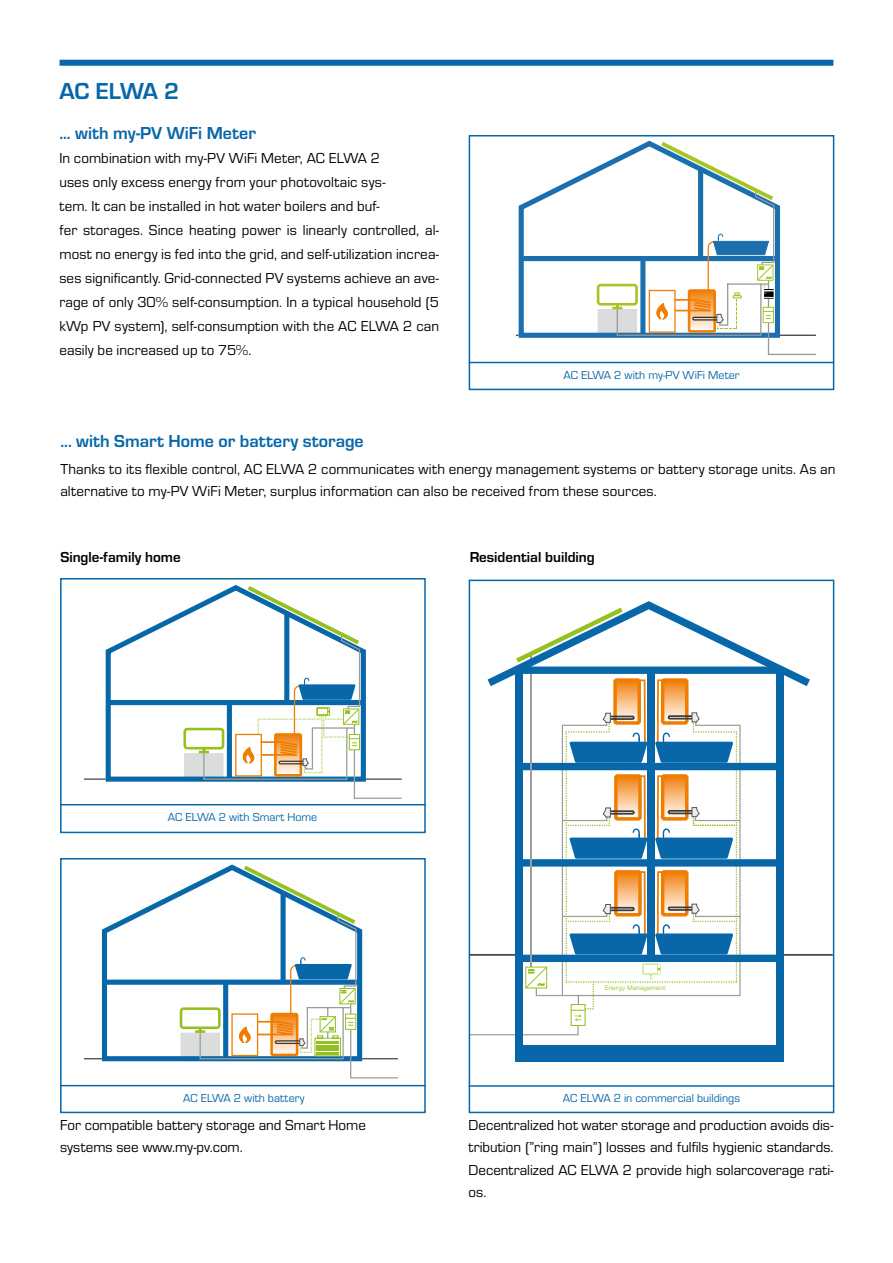
<style>
.page{position:relative;width:893px;height:1263px;background:#fff}
.page>*{position:absolute;margin:0;border:0;box-sizing:border-box;transform-origin:0 0}
.t1{font:700 24px "Eurostile";letter-spacing:-.025em;color:#0867a9}
.t2{font:700 18px "Eurostile";color:#0867a9}
.t3{font:15px/24px "Eurostile";letter-spacing:.005em;color:#000}
.t4{font:700 15px "Eurostile";color:#000}
.t5{font:12px "Eurostile";color:#0867a9}
.t6{font:6.15px "Square 721 BT";color:#95c11f}
</style>
<div class="page">
<svg style="left:516px;top:168px;width:79px;height:170px"></svg>
<div style="left:521px;top:256px;width:256px;height:5px;background:#1c6fae"></div>
<svg style="left:595px;top:140px;width:221px;height:215px"></svg>
<div style="left:777px;top:668px;width:7px;height:377px;background:#0867a9"></div>
<div style="left:515px;top:1045px;width:269px;height:17px;background:#0867a9"></div>
<div style="left:515px;top:669px;width:7px;height:376px;background:#0867a9"></div>
<hr style="left:784px;top:954px;width:49px;height:2px;background:#4a4a49">
<svg style="left:472px;top:601px;width:338px;height:435px"></svg>
<svg style="left:85px;top:1058px;width:14px;height:1px"></svg>
<svg style="left:99px;top:891px;width:79px;height:171px"></svg>
<div style="left:104px;top:980px;width:256px;height:5px;background:#0867a9"></div>
<svg style="left:178px;top:864px;width:220px;height:215px"></svg>
<hr style="left:85px;top:778px;width:21px;height:2px;background:#4a4a49">
<svg style="left:103px;top:612px;width:79px;height:170px"></svg>
<div style="left:108px;top:700px;width:255px;height:5px;background:#0867a9"></div>
<svg style="left:182px;top:585px;width:220px;height:214px"></svg>
<div style="left:469px;top:135px;width:365px;height:255px;border:2px solid #0867a9"></div>
<hr style="left:469px;top:362px;width:365px;height:1px;background:#0867a9">
<div style="left:60px;top:578px;width:366px;height:255px;border:2px solid #0867a9"></div>
<hr style="left:60px;top:804px;width:366px;height:1px;background:#0867a9">
<div style="left:60px;top:858px;width:366px;height:255px;border:2px solid #0867a9"></div>
<hr style="left:60px;top:1085px;width:366px;height:1px;background:#0867a9">
<div style="left:469px;top:580px;width:365px;height:533px;border:2px solid #0867a9"></div>
<hr style="left:469px;top:1085px;width:365px;height:2px;background:#0867a9">
<div style="left:60px;top:60px;width:773px;height:6px;background:#0867a9"></div>
<h1 class="t1" style="left:60px;top:74px;width:121px">AC ELWA 2</h1>
<p class="t2" style="left:59px;top:120px;width:198px">... with my-PV WiFi Meter</p>
<p class="t3" style="left:59px;top:145px;width:381px">In combination with my-PV WiFi Meter, AC ELWA 2<br>uses only excess energy from your photovoltaic sys-<br>tem. It can be installed in hot water boilers and buf-<br>fer storages. Since heating power is linearly controlled, al&shy;most no energy is fed into the grid, and self-utilization increa&shy;ses significantly. Grid-connected PV systems achieve an ave&shy;rage of only 30% self-consumption. In a typical household (5 kWp PV system), self-consumption with the AC ELWA 2 can easily be increased up to 75%.</p>
<p class="t5" style="left:563px;top:367px;width:178px">AC ELWA 2 with my-PV WiFi Meter</p>
<p class="t2" style="left:60px;top:428px;width:305px">... with Smart Home or battery storage</p>
<p class="t3" style="left:60px;top:457px;width:777px;line-height:22.5px">Thanks to its flexible control, AC ELWA 2 communicates with energy management systems or battery storage units. As an alternative to my-PV WiFi Meter, surplus information can also be received from these sources.</p>
<p class="t4" style="left:60px;top:546px;width:122px">Single-family home</p>
<p class="t4" style="left:470px;top:546px;width:127px">Residential building</p>
<p class="t5" style="left:168px;top:809px;width:151px">AC ELWA 2 with Smart Home</p>
<p class="t6" style="left:605px;top:983px;width:63px">Energy Management</p>
<p class="t5" style="left:183px;top:1090px;width:123px">AC ELWA 2 with battery</p>
<p class="t5" style="left:563px;top:1090px;width:179px">AC ELWA 2 in commercial buildings</p>
<p class="t3" style="left:60px;top:1113px;width:307px;line-height:22.5px">For compatible battery storage and Smart Home systems see www.my-pv.com.</p>
<p class="t3" style="left:469px;top:1113px;width:366px;line-height:22.5px;text-align:justify">Decentralized hot water storage and production avoids dis&shy;tribution (”ring main”) losses and fulfils hygienic standards.<br>Decentralized AC ELWA 2 provide high solarcoverage rati&shy;os.</p>
</div>
